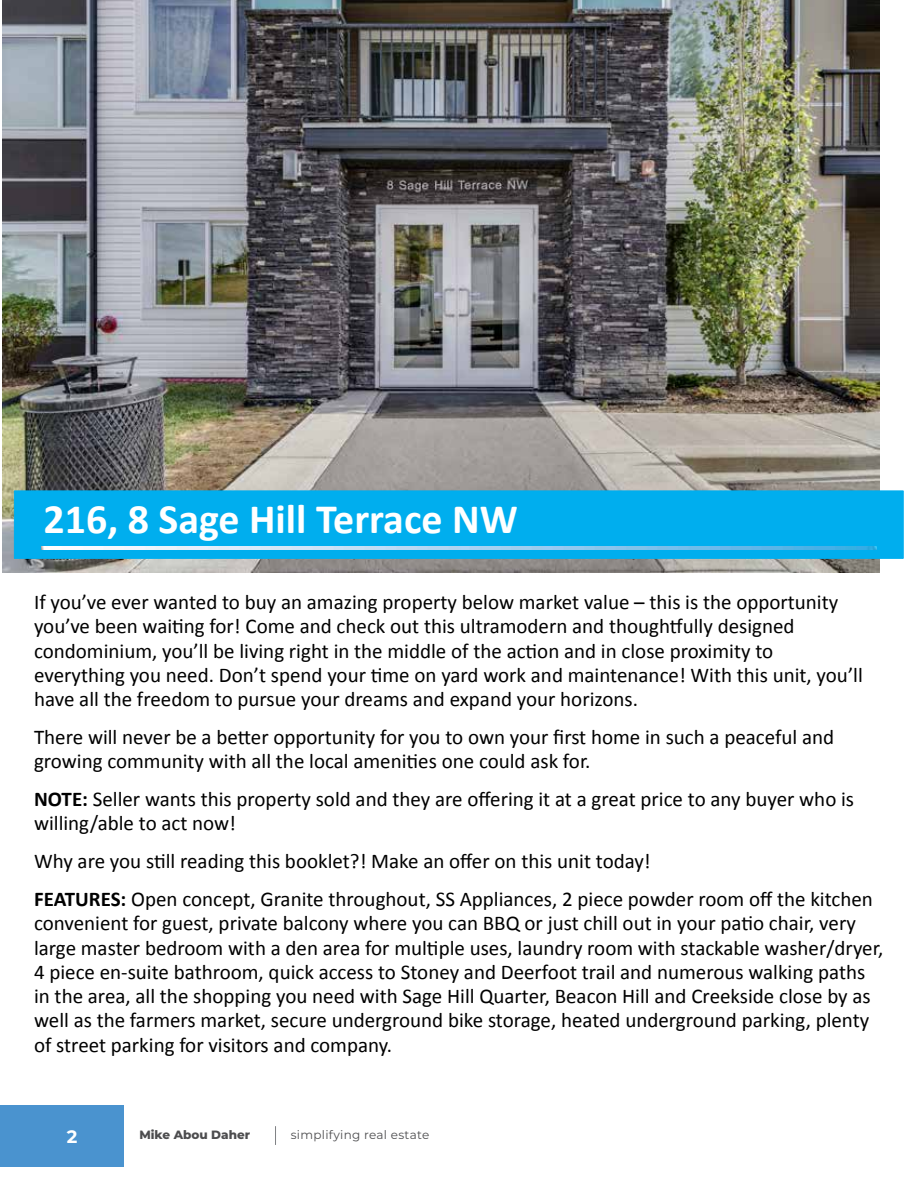
<style>
.page{position:relative;width:918px;height:1188px;background:#fff}
.page>*{position:absolute;margin:0;border:0;box-sizing:border-box;transform-origin:0 0}
.t1{font:700 42px "Calibri";color:#fff}
.t2{font:21px/24.3px "Calibri";color:#000}
.t3{font:700 18px "Montserrat";color:#fff}
.t4{font:12px "Montserrat";letter-spacing:.025em;color:#4d4d4f}
.t5{font:800 12px "Montserrat";color:#4d4d4f}
.s1{font-weight:700}
</style>
<div class="page">
<div style="left:0;top:1105px;width:123px;height:62px;background:#4a93cf"></div>
<svg style="left:275px;top:1126px;width:1px;height:19px"></svg>
<img style="left:3px;top:0;width:877px;height:572px">
<div style="left:14px;top:491px;width:889px;height:67px;background:#00aeee"></div>
<img style="left:41px;top:546px;width:835px;height:3px">
<h1 class="t1" style="left:43px;top:492px;width:476px">216, 8 Sage Hill Terrace NW</h1>
<p class="t2" style="left:34px;top:590px;width:830px">If you’ve ever wanted to buy an amazing property below market value – this is the opportunity you’ve been waiting for! Come and check out this ultramodern and thoughtfully designed condominium, you’ll be living right in the middle of the action and in close proximity to everything you need. Don’t spend your time on yard work and maintenance! With this unit, you’ll have all the freedom to pursue your dreams and expand your horizons.</p>
<p class="t2" style="left:34px;top:725px;width:802px">There will never be a better opportunity for you to own your first home in such a peaceful and growing community with all the local amenities one could ask for.</p>
<p class="t2" style="left:34px;top:787px;width:822px"><span class="s1">NOTE:</span> Seller wants this property sold and they are offering it at a great price to any buyer who is willing/able to act now!</p>
<p class="t2" style="left:34px;top:842px;width:840px;line-height:37.8px">Why are you still reading this booklet?! Make an offer on this unit today!<br><span class="s1">FEATURES:</span> Open concept, Granite throughout, SS Appliances, 2 piece powder room off the kitchen</p>
<p class="t2" style="left:34px;top:911px;width:851px">convenient for guest, private balcony where you can BBQ or just chill out in your patio chair, very large master bedroom with a den area for multiple uses, laundry room with stackable washer/dryer, 4 piece en-suite bathroom, quick access to Stoney and Deerfoot trail and numerous walking paths in the area, all the shopping you need with Sage Hill Quarter, Beacon Hill and Creekside close by as well as the farmers market, secure underground bike storage, heated underground parking, plenty of street parking for visitors and company.</p>
<p class="t3" style="left:67px;top:1124px;width:12px">2</p>
<p class="t5" style="left:139px;top:1126px;width:112px">Mike Abou Daher</p>
<p class="t4" style="left:291px;top:1127px;width:140px">simplifying real estate</p>
</div>
